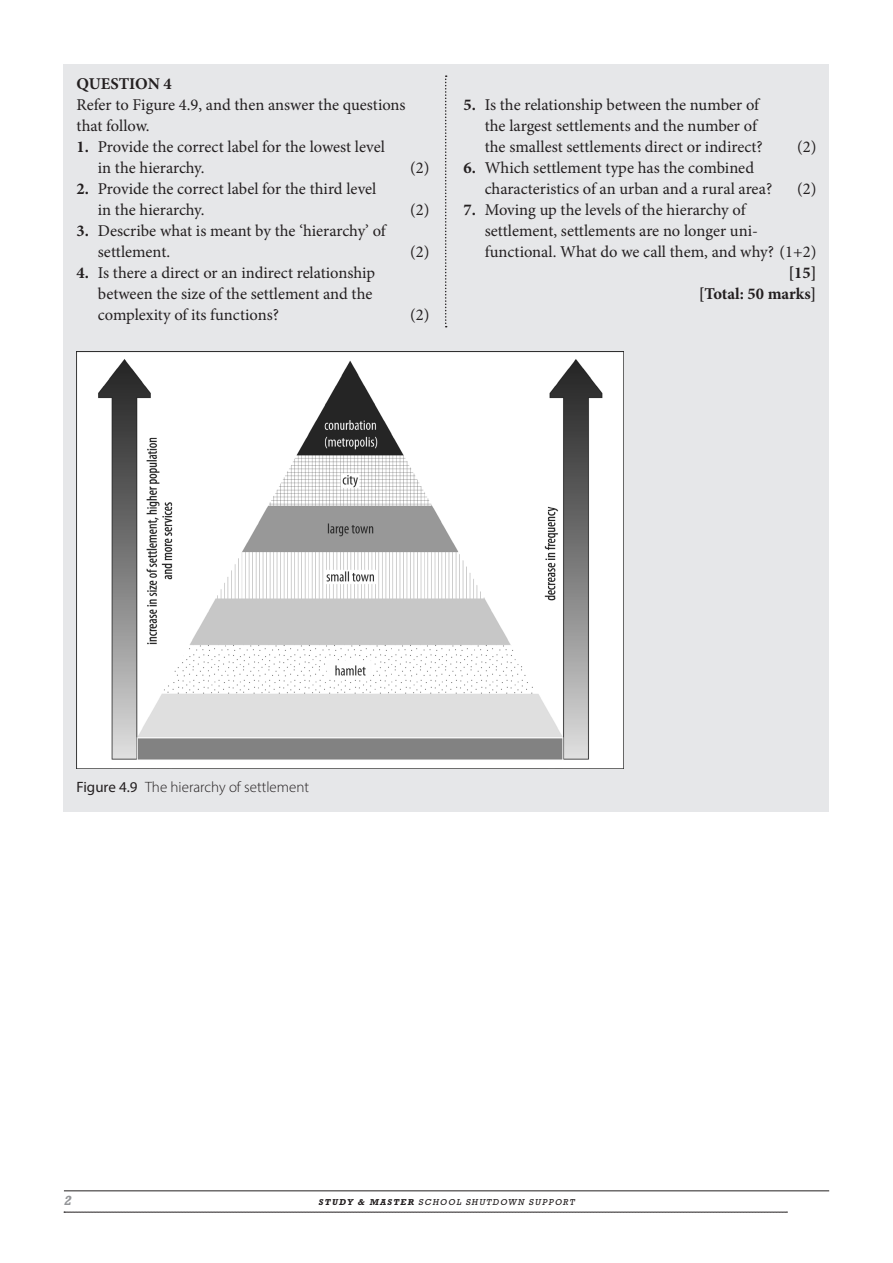
<style>
.page{position:relative;width:893px;height:1263px;background:#fff}
.page>*{position:absolute;margin:0;border:0;box-sizing:border-box;transform-origin:0 0}
.ol-1-box{font:16.5px/21px "Minion Pro";color:#231f20}
.body{font:16.5px/21px "Minion Pro";color:#231f20}
.total{font:700 16.5px "Minion Pro";color:#231f20}
.body-spab{font:700 16.5px "Minion Pro";letter-spacing:-.01em;color:#231f20}
.ol-1-box-2{font:700 16.5px "Minion Pro";color:#231f20}
.t1{font:300 15px "Myriad Pro";color:#231f20}
.t2{font:italic 700 13.5px "Rockwell Std";color:#939598}
.t3{font:italic 8.7px "Rockwell Std";color:#231f20}
.s1{font-weight:700}
.s2{font-weight:400}
</style>
<div class="page">
<hr style="left:64px;top:1190px;width:765px;height:1px;background:#231f20">
<svg style="left:64px;top:1212px;width:723px;height:1px"></svg>
<div style="left:64px;top:64px;width:765px;height:747px;background:#e6e7e9"></div>
<svg style="left:445px;top:75px;width:2px;height:252px"></svg>
<img style="left:77px;top:351px;width:547px;height:417px">
<p class="body-spab" style="left:77px;top:72px;width:97px">QUESTION 4</p>
<p class="body" style="left:77px;top:94px;width:331px">Refer to Figure 4.9, and then answer the questions that follow.</p>
<p class="ol-1-box" style="left:98px;top:136px;width:289px;text-indent:-21px"><span class="s1">1.</span> Provide the correct label for the lowest level in the hierarchy.</p>
<p class="ol-1-box" style="left:410px;top:157px;width:21px">(2)</p>
<p class="ol-1-box" style="left:98px;top:178px;width:280px;text-indent:-21px"><span class="s1">2.</span> Provide the correct label for the third level in the hierarchy.</p>
<p class="ol-1-box" style="left:98px;top:220px;width:290px;text-indent:-21px"><span class="s1">3.</span> Describe what is meant by the ‘hierarchy’ of settlement.</p>
<p class="ol-1-box" style="left:98px;top:262px;width:279px;text-indent:-21px"><span class="s1">4.</span> Is there a direct or an indirect relationship between the size of the settlement and the complexity of its functions?</p>
<p class="ol-1-box" style="left:410px;top:199px;width:21px">(2)</p>
<p class="ol-1-box" style="left:410px;top:241px;width:21px">(2)</p>
<p class="ol-1-box" style="left:410px;top:304px;width:21px">(2)</p>
<p class="ol-1-box" style="left:485px;top:94px;width:280px;text-indent:-21px"><span class="s1">5.</span> Is the relationship between the number of the largest settlements and the number of the smallest settlements direct or indirect?</p>
<p class="ol-1-box" style="left:797px;top:136px;width:21px">(2)</p>
<p class="ol-1-box" style="left:485px;top:157px;width:289px;text-indent:-21px"><span class="s1">6.</span> Which settlement type has the combined characteristics of an urban and a rural area?</p>
<p class="ol-1-box" style="left:797px;top:178px;width:21px">(2)</p>
<p class="ol-1-box" style="left:485px;top:199px;width:333px;text-indent:-21px"><span class="s1">7.</span> Moving up the levels of the hierarchy of settlement, settlements are no longer uni&shy;functional. What do we call them, and why? (1+2)</p>
<p class="ol-1-box-2" style="left:788px;top:261px;width:30px">[15]</p>
<p class="total" style="left:699px;top:282px;width:119px">[Total: 50 marks]</p>
<p class="t1" style="left:77px;top:778px;width:234px"><span class="s2">Figure 4.9</span> The hierarchy of settlement</p>
<p class="t2" style="left:64px;top:1193px;width:12px">2</p>
<p class="t3" style="left:319px;top:1196px;width:259px"><span class="s1">STUDY &amp; MASTER</span> SCHOOL SHUTDOWN SUPPORT</p>
</div>
